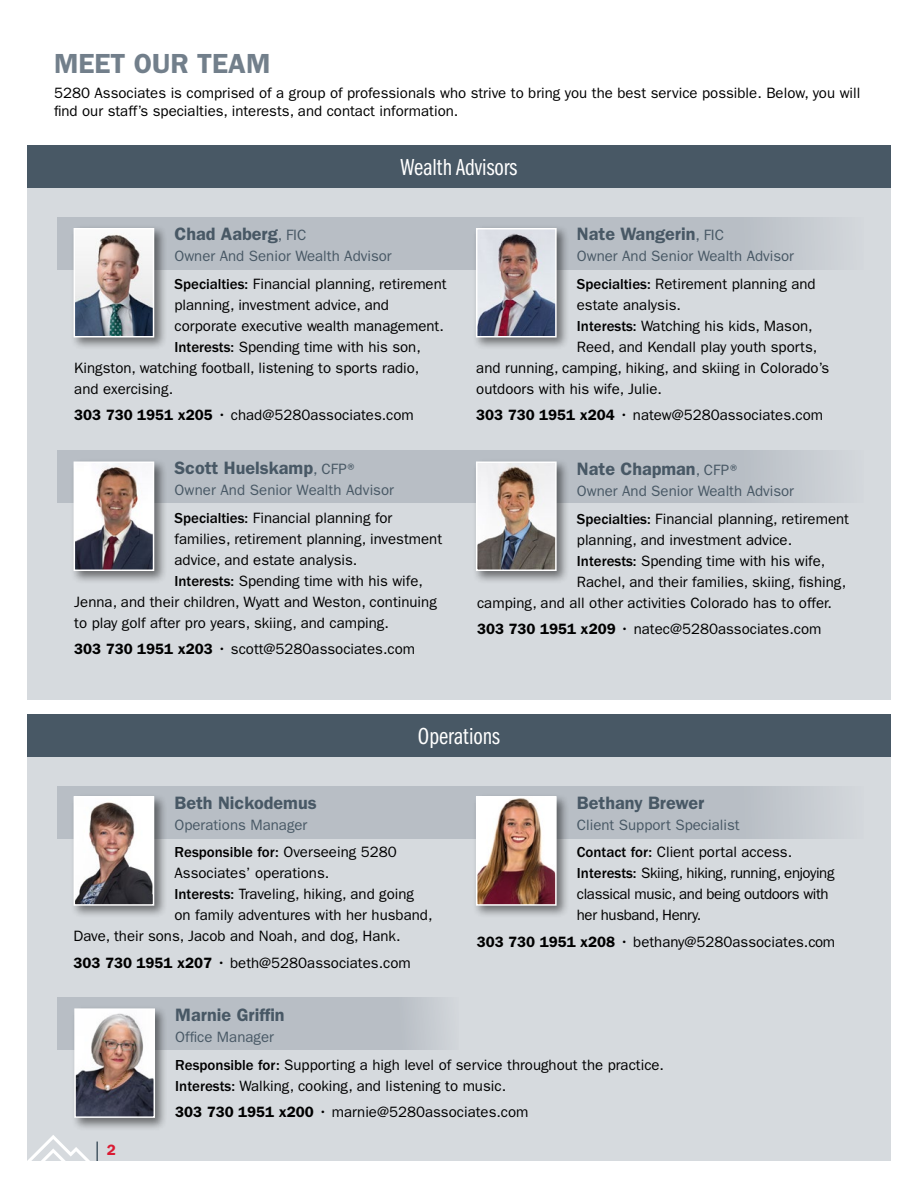
<style>
.page{position:relative;width:918px;height:1188px;background:#fff}
.page>*{position:absolute;margin:0;border:0;box-sizing:border-box;transform-origin:0 0}
.t1{font:600 27.75px "ITC Franklin Gothic Std";color:#727f8b}
.t2{font:24px "ITC Franklin Gothic Std Bk Cp";color:#fff}
.t3{font:600 18px "ITC Franklin Gothic Std";color:#485865}
.t4{font:15px/27.8px "ITC Franklin Gothic Std";color:#000}
.t5{font:15px/27.8px "ITC Franklin Gothic Std";color:#485865}
.t6{font:15px/21px "ITC Franklin Gothic Std";letter-spacing:-.025em;color:#000}
.t7{font:600 15px "ITC Franklin Gothic Std";color:#da1a32}
.s1{font-weight:400;font-size:15px}
.s2{color:#485865}
.s3{font-weight:500}
.s4{font-weight:600}
.s5{font-weight:500;color:#000}
.s6{color:#000}
</style>
<div class="page">
<div style="left:27px;top:146px;width:864px;height:554px;background:#d6dade"></div>
<div style="left:27px;top:715px;width:864px;height:446px;background:#d6dade"></div>
<div style="left:27px;top:715px;width:864px;height:42px;background:#485865"></div>
<svg style="left:27px;top:1135px;width:63px;height:26px"></svg>
<svg style="left:96px;top:1142px;width:2px;height:19px"></svg>
<div style="left:58px;top:218px;width:806px;height:52px;background:#b8bec5"></div>
<div style="left:58px;top:450px;width:806px;height:53px;background:#b8bec5"></div>
<div style="left:70px;top:225px;width:97px;height:125px;background:#000;opacity:.5"></div>
<img style="left:77px;top:231px;width:74px;height:103px">
<div style="left:74px;top:228px;width:80px;height:109px;border:2px solid #fff"></div>
<div style="left:472px;top:225px;width:98px;height:125px;background:#000;opacity:.5"></div>
<img style="left:479px;top:231px;width:75px;height:103px">
<div style="left:476px;top:228px;width:81px;height:109px;border:2px solid #fff"></div>
<div style="left:70px;top:458px;width:97px;height:126px;background:#000;opacity:.5"></div>
<img style="left:77px;top:465px;width:74px;height:103px">
<div style="left:74px;top:462px;width:80px;height:109px;border:2px solid #fff"></div>
<div style="left:472px;top:458px;width:98px;height:126px;background:#000;opacity:.5"></div>
<img style="left:479px;top:465px;width:75px;height:103px">
<div style="left:476px;top:462px;width:81px;height:109px;border:2px solid #fff"></div>
<div style="left:58px;top:786px;width:806px;height:52px;background:#b8bec5"></div>
<div style="left:70px;top:793px;width:97px;height:126px;background:#000;opacity:.5"></div>
<img style="left:77px;top:799px;width:74px;height:104px">
<div style="left:74px;top:796px;width:80px;height:110px;border:2px solid #fff"></div>
<div style="left:58px;top:998px;width:401px;height:52px;background:#b8bec5"></div>
<div style="left:472px;top:793px;width:98px;height:126px;background:#000;opacity:.5"></div>
<img style="left:479px;top:799px;width:75px;height:104px">
<div style="left:476px;top:796px;width:81px;height:110px;border:2px solid #fff"></div>
<div style="left:27px;top:146px;width:864px;height:42px;background:#485865"></div>
<div style="left:71px;top:1005px;width:97px;height:126px;background:#000;opacity:.5"></div>
<img style="left:77px;top:1011px;width:75px;height:104px">
<div style="left:74px;top:1008px;width:81px;height:110px;border:2px solid #fff"></div>
<h1 class="t1" style="left:54px;top:47px;width:218px">MEET OUR TEAM</h1>
<p class="t4" style="left:54px;top:84px;width:808px;line-height:18px">5280 Associates is comprised of a group of professionals who strive to bring you the best service possible. Below, you will find our staff’s specialties, interests, and contact information.</p>
<h2 class="t2" style="left:401px;top:153px;width:118px">Wealth Advisors</h2>
<p class="t3" style="left:175px;top:224px;width:133px">Chad Aaberg<span class="s1">, FIC</span></p>
<p class="t4" style="left:175px;top:242px;width:274px"><span class="s2">Owner And Senior Wealth Advisor<br></span><span class="s3">Specialties:</span> Financial planning, retirement</p>
<p class="t4" style="left:175px;top:291px;width:216px">planning, investment advice, and</p>
<p class="t4" style="left:175px;top:312px;width:271px">corporate executive wealth management.</p>
<p class="t4" style="left:175px;top:333px;width:248px"><span class="s3">Interests:</span> Spending time with his son,</p>
<p class="t4" style="left:74px;top:354px;width:347px">Kingston, watching football, listening to sports radio,</p>
<p class="t4" style="left:74px;top:375px;width:100px">and exercising.</p>
<p class="t4" style="left:74px;top:401px;width:341px"><span class="s4">303 730 1951 x205</span> • chad@5280associates.com</p>
<p class="t3" style="left:175px;top:457px;width:185px">Scott Huelskamp<span class="s1">, CFP®</span></p>
<p class="t5" style="left:175px;top:476px;width:221px">Owner And Senior Wealth Advisor<br><span class="s5">Specialties:</span> <span class="s6">Financial planning for</span></p>
<p class="t4" style="left:175px;top:525px;width:269px">families, retirement planning, investment</p>
<p class="t4" style="left:175px;top:546px;width:184px">advice, and estate analysis.</p>
<p class="t4" style="left:175px;top:567px;width:250px"><span class="s3">Interests:</span> Spending time with his wife,</p>
<p class="t4" style="left:74px;top:588px;width:364px">Jenna, and their children, Wyatt and Weston, continuing</p>
<p class="t4" style="left:74px;top:609px;width:316px">to play golf after pro years, skiing, and camping.</p>
<p class="t4" style="left:74px;top:635px;width:342px"><span class="s4">303 730 1951 x203</span> • scott@5280associates.com</p>
<p class="t3" style="left:577px;top:224px;width:149px">Nate Wangerin<span class="s1">, FIC</span></p>
<p class="t5" style="left:577px;top:242px;width:240px">Owner And Senior Wealth Advisor<br><span class="s5">Specialties:</span> <span class="s6">Retirement planning and</span></p>
<p class="t4" style="left:577px;top:291px;width:106px">estate analysis.</p>
<p class="t4" style="left:577px;top:312px;width:237px"><span class="s3">Interests:</span> Watching his kids, Mason,</p>
<p class="t4" style="left:577px;top:333px;width:242px">Reed, and Kendall play youth sports,</p>
<p class="t4" style="left:476px;top:354px;width:354px">and running, camping, hiking, and skiing in Colorado’s</p>
<p class="t4" style="left:476px;top:375px;width:187px">outdoors with his wife, Julie.</p>
<p class="t4" style="left:476px;top:401px;width:348px"><span class="s4">303 730 1951 x204</span> • natew@5280associates.com</p>
<p class="t3" style="left:577px;top:459px;width:166px">Nate Chapman<span class="s1">, CFP®</span></p>
<p class="t4" style="left:577px;top:477px;width:274px"><span class="s2">Owner And Senior Wealth Advisor<br></span><span class="s3">Specialties:</span> Financial planning, retirement</p>
<p class="t4" style="left:577px;top:526px;width:217px">planning, and investment advice.</p>
<p class="t4" style="left:577px;top:547px;width:250px"><span class="s3">Interests:</span> Spending time with his wife,</p>
<p class="t4" style="left:577px;top:568px;width:271px">Rachel, and their families, skiing, fishing,</p>
<p class="t4" style="left:477px;top:589px;width:356px">camping, and all other activities Colorado has to offer.</p>
<p class="t4" style="left:477px;top:615px;width:346px"><span class="s4">303 730 1951 x209</span> • natec@5280associates.com</p>
<h2 class="t2" style="left:418px;top:723px;width:84px">Operations</h2>
<p class="t3" style="left:175px;top:792px;width:144px">Beth Nickodemus</p>
<p class="t5" style="left:175px;top:811px;width:224px">Operations Manager<br><span class="s5">Responsible for:</span> <span class="s6">Overseeing 5280</span></p>
<p class="t4" style="left:175px;top:859px;width:156px">Associates’ operations.</p>
<p class="t4" style="left:175px;top:880px;width:241px"><span class="s3">Interests:</span> Traveling, hiking, and going</p>
<p class="t4" style="left:175px;top:901px;width:259px">on family adventures with her husband,</p>
<p class="t4" style="left:74px;top:922px;width:328px">Dave, their sons, Jacob and Noah, and dog, Hank.</p>
<p class="t4" style="left:74px;top:949px;width:339px"><span class="s4">303 730 1951 x207</span> • beth@5280associates.com</p>
<p class="t3" style="left:577px;top:792px;width:129px">Bethany Brewer</p>
<p class="t5" style="left:577px;top:811px;width:217px">Client Support Specialist<br><span class="s5">Contact for:</span> <span class="s6">Client portal access.</span></p>
<p class="t6" style="left:577px;top:863px;width:259px"><span class="s3">Interests:</span> Skiing, hiking, running, enjoying classical music, and being outdoors with her husband, Henry.</p>
<p class="t4" style="left:477px;top:928px;width:360px"><span class="s4">303 730 1951 x208</span> • bethany@5280associates.com</p>
<p class="t7" style="left:107px;top:1141px;width:10px">2</p>
<p class="t3" style="left:175px;top:1004px;width:111px">Marnie Griffin</p>
<p class="t4" style="left:175px;top:1023px;width:490px"><span class="s2">Office Manager<br></span><span class="s3">Responsible for:</span> Supporting a high level of service throughout the practice.</p>
<p class="t4" style="left:175px;top:1072px;width:355px;line-height:26.2px"><span class="s3">Interests:</span> Walking, cooking, and listening to music.<br><span class="s4">303 730 1951 x200</span> • marnie@5280associates.com</p>
</div>
